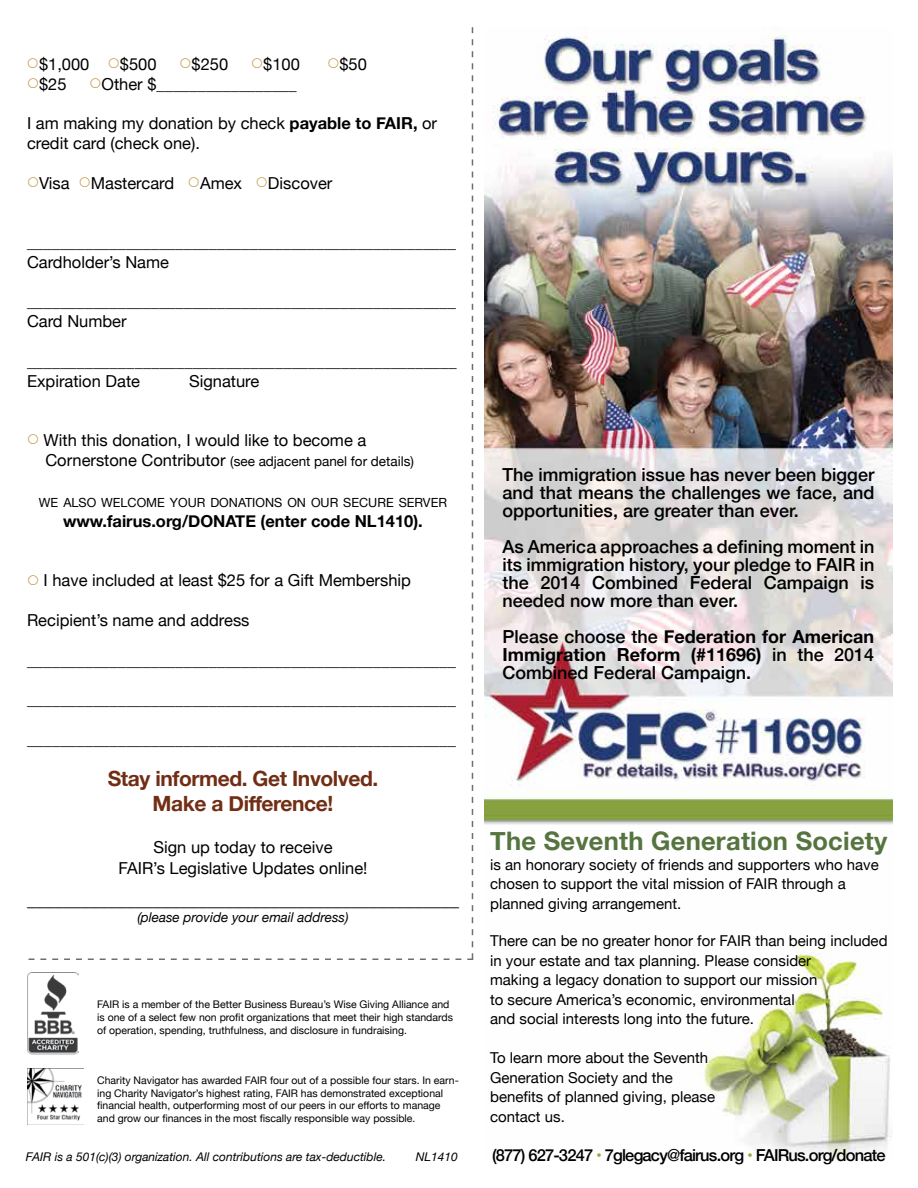
<style>
.page{position:relative;width:918px;height:1188px;background:#fff}
.page>*{position:absolute;margin:0;border:0;box-sizing:border-box;transform-origin:0 0}
.t1{font:700 25.5px "Helvetica Neue";letter-spacing:.01em;color:#557440}
.t2{font:700 21px/25.2px "Helvetica Neue";letter-spacing:-.02em;color:#712e15;text-align:center}
.t3{font:500 18px/18px "Helvetica Neue";color:#000;text-align:justify}
.t4{font:18px "Minion Pro";color:#000}
.t5{font:16.5px/19.8px "Helvetica Neue";color:#000}
.t6{font:500 16.5px "Helvetica Neue";letter-spacing:-.05em;color:#000}
.t7{font:700 16.5px "Helvetica Neue";color:#000}
.t8{font:15px/19.5px "Helvetica Neue";color:#000}
.t9{font:13.5px "Helvetica Neue";color:#000}
.t10{font:italic 13.5px "Helvetica Neue";color:#000}
.t11{font:12.6px "Helvetica Neue";color:#000}
.t12{font:italic 12px "Helvetica Neue";color:#000}
.t13{font:10.5px/12.6px "Helvetica Neue";color:#000}
.s1{font-weight:700}
.s2{font-size:16.5px}
.s3{font-weight:400;color:#93ad3c}
</style>
<div class="page">
<img style="left:27px;top:973px;width:51px;height:82px">
<img style="left:27px;top:1068px;width:57px;height:57px">
<img style="left:485px;top:31px;width:407px;height:1130px">
<p class="t5" style="left:39px;top:55px;width:52px">$1,000</p>
<p class="t5" style="left:120px;top:55px;width:38px">$500</p>
<p class="t5" style="left:192px;top:55px;width:38px">$250</p>
<p class="t5" style="left:263px;top:55px;width:38px">$100</p>
<p class="t5" style="left:339px;top:55px;width:29px">$50</p>
<p class="t5" style="left:39px;top:75px;width:29px">$25</p>
<p class="t5" style="left:102px;top:75px;width:197px">Other $_________________</p>
<p class="t5" style="left:27px;top:114px;width:412px">I am making my donation by check <span class="s1">payable to FAIR,</span> or credit card (check one).</p>
<p class="t5" style="left:39px;top:174px;width:32px">Visa</p>
<p class="t5" style="left:91px;top:174px;width:85px">Mastercard</p>
<p class="t5" style="left:200px;top:174px;width:44px">Amex</p>
<p class="t5" style="left:268px;top:174px;width:66px">Discover</p>
<p class="t5" style="left:27px;top:233px;width:430px">____________________________________________________<br>Cardholder’s Name</p>
<p class="t5" style="left:27px;top:292px;width:430px">____________________________________________________<br>Card Number</p>
<p class="t5" style="left:27px;top:352px;width:431px">____________________________________________________<br>Expiration Date</p>
<p class="t5" style="left:189px;top:372px;width:72px">Signature</p>
<p class="t5" style="left:44px;top:431px;width:324px">With this donation, I would like to become a</p>
<p class="t9" style="left:45px;top:451px;width:370px"><span class="s2">Cornerstone Contributor</span> (see adjacent panel for details)</p>
<p class="t11" style="left:39px;top:494px;width:410px">WE ALSO WELCOME YOUR DONATIONS ON OUR SECURE SERVER</p>
<p class="t7" style="left:63px;top:508px;width:361px">www.fairus.org/DONATE (enter code NL1410).</p>
<p class="t5" style="left:44px;top:571px;width:369px">I have included at least $25 for a Gift Membership</p>
<p class="t5" style="left:27px;top:611px;width:224px">Recipient’s name and address</p>
<p class="t5" style="left:27px;top:651px;width:431px">____________________________________________________</p>
<p class="t5" style="left:27px;top:690px;width:431px">____________________________________________________</p>
<p class="t5" style="left:27px;top:730px;width:431px">____________________________________________________</p>
<p class="t2" style="left:108px;top:767px;width:272px">Stay informed. Get Involved.<br>Make a Difference!</p>
<p class="t5" style="left:118px;top:837px;width:251px;line-height:21.6px;text-align:center">Sign up today to receive<br>FAIR’s Legislative Updates online!</p>
<p class="t4" style="left:27px;top:888px;width:433px">________________________________________________</p>
<p class="t10" style="left:137px;top:908px;width:213px">(please provide your email address)</p>
<p class="t13" style="left:97px;top:999px;width:357px">FAIR is a member of the Better Business Bureau’s Wise Giving Alliance and is one of a select few non profit organizations that meet their high standards of operation, spending, truthfulness, and disclosure in fundraising.</p>
<p class="t13" style="left:97px;top:1075px;width:363px">Charity Navigator has awarded FAIR four out of a possible four stars. In earn&shy;ing Charity Navigator’s highest rating, FAIR has demonstrated exceptional financial health, outperforming most of our peers in our efforts to manage and grow our finances in the most fiscally responsible way possible.</p>
<p class="t12" style="left:26px;top:1148px;width:362px">FAIR is a 501(c)(3) organization. All contributions are tax-deductible.</p>
<p class="t12" style="left:416px;top:1148px;width:44px">NL1410</p>
<p class="t3" style="left:503px;top:465px;width:373px">The immigration issue has never been bigger and that means the challenges we face, and opportunities, are greater than ever.</p>
<p class="t3" style="left:503px;top:537px;width:373px">As America approaches a defining moment in its immigration history, your pledge to FAIR in the 2014 Combined Federal Campaign is needed now more than ever.</p>
<p class="t3" style="left:503px;top:627px;width:373px">Please choose the <span class="s1">Federation for American Immigration Reform (#11696)</span> in the 2014<br>Combined Federal Campaign.</p>
<h1 class="t1" style="left:490px;top:821px;width:399px">The Seventh Generation Society</h1>
<p class="t8" style="left:490px;top:856px;width:390px">is an honorary society of friends and supporters who have chosen to support the vital mission of FAIR through a planned giving arrangement.</p>
<p class="t8" style="left:490px;top:932px;width:399px">There can be no greater honor for FAIR than being included in your estate and tax planning. Please consider<br>making a legacy donation to support our mission<br>to secure America’s economic, environmental<br>and social interests long into the future.</p>
<p class="t8" style="left:490px;top:1049px;width:227px">To learn more about the Seventh<br>Generation Society and the benefits of planned giving, please contact us.</p>
<p class="t6" style="left:492px;top:1142px;width:395px">(877) 627-3247 <span class="s3">•</span> 7glegacy@fairus.org <span class="s3">•</span> FAIRus.org/donate</p>
</div>
